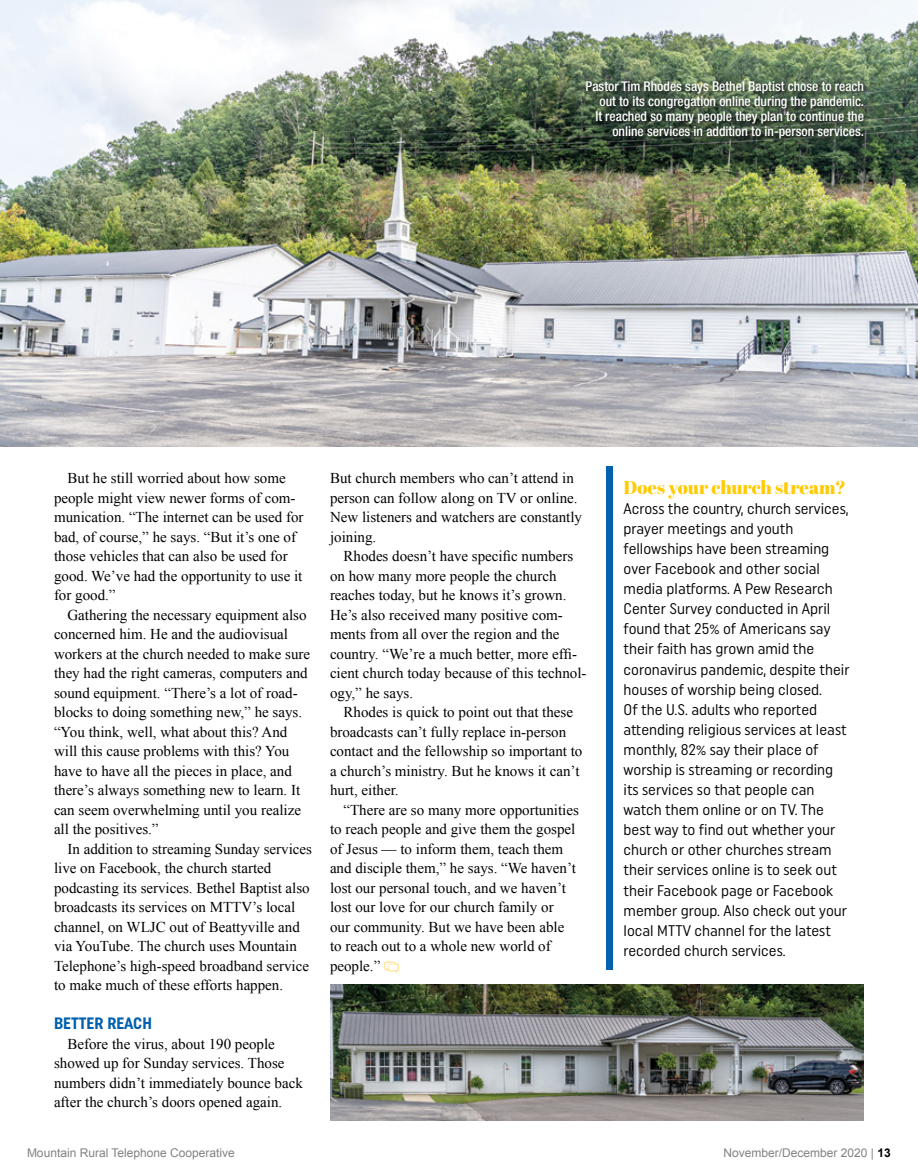
<style>
.page{position:relative;width:918px;height:1175px;background:#fff}
.page>*{position:absolute;margin:0;border:0;box-sizing:border-box;transform-origin:0 0}
.RTM_Sidebar-No_Inden{font:18.6px "Abril Fatface";color:#ffcb05}
.RTM_Subhead_in_Body{font:700 16.5px "Uniform Condensed";color:#0061af}
.RTM_Sidebar-No_Inden-2{font:15.45px/20.1px "Uniform Condensed";color:#000}
.RTM_Body_Copy{font:15px/19.5px "Times New Roman";color:#000}
.RTM_Cutlines{font:500 condensed 13.5px/15px "Helvetica Neue LT Std";color:#fff;text-align:right}
.t1{font:12px "Arial";color:#808285}
.s1{font-weight:700;color:#000}
</style>
<div class="page">
<img style="left:0;top:0;width:918px;height:446px">
<div style="left:606px;top:466px;width:7px;height:504px;background:#0061af"></div>
<img style="left:330px;top:984px;width:534px;height:136px">
<div style="left:585px;top:79px;width:284px;height:65px;background:#000;opacity:.75"></div>
<p class="RTM_Cutlines" style="left:586px;top:78px;width:280px">Pastor Tim Rhodes says Bethel Baptist chose to reach out to its congregation online during the pandemic.<br>It reached so many people they plan to continue the online services in addition to in-person services.</p>
<p class="RTM_Body_Copy" style="left:54px;top:468px;width:251px;text-indent:14px">But he still worried about how some people might view newer forms of com&shy;munication. “The internet can be used for bad, of course,” he says. “But it’s one of those vehicles that can also be used for good. We’ve had the opportunity to use it for good.”</p>
<p class="RTM_Body_Copy" style="left:54px;top:604px;width:258px;text-indent:14px">Gathering the necessary equipment also concerned him. He and the audiovisual workers at the church needed to make sure they had the right cameras, computers and sound equipment. “There’s a lot of road&shy;blocks to doing something new,” he says. “You think, well, what about this? And will this cause problems with this? You have to have all the pieces in place, and there’s always something new to learn. It can seem overwhelming until you realize all the positives.”</p>
<p class="RTM_Body_Copy" style="left:54px;top:838px;width:260px;text-indent:14px">In addition to streaming Sunday services live on Facebook, the church started podcasting its services. Bethel Baptist also broadcasts its services on MTTV’s local channel, on WLJC out of Beattyville and via YouTube. The church uses Mountain Telephone’s high-speed broadband service to make much of these efforts happen.</p>
<p class="RTM_Subhead_in_Body" style="left:54px;top:1013px;width:100px">BETTER REACH</p>
<p class="RTM_Body_Copy" style="left:54px;top:1033px;width:250px;text-indent:14px">Before the virus, about 190 people showed up for Sunday services. Those numbers didn’t immediately bounce back after the church’s doors opened again.</p>
<p class="RTM_Body_Copy" style="left:330px;top:468px;width:254px">But church members who can’t attend in person can follow along on TV or online.<br>New listeners and watchers are constantly joining.</p>
<p class="RTM_Body_Copy" style="left:330px;top:546px;width:258px;text-indent:14px">Rhodes doesn’t have specific numbers on how many more people the church reaches today, but he knows it’s grown.<br>He’s also received many positive com&shy;ments from all over the region and the country. “We’re a much better, more effi&shy;cient church today because of this technol&shy;ogy,” he says.</p>
<p class="RTM_Body_Copy" style="left:330px;top:702px;width:254px;text-indent:14px">Rhodes is quick to point out that these broadcasts can’t fully replace in-person contact and the fellowship so important to a church’s ministry. But he knows it can’t hurt, either.</p>
<p class="RTM_Body_Copy" style="left:330px;top:799px;width:250px;text-indent:14px">“There are so many more opportunities to reach people and give them the gospel of Jesus — to inform them, teach them and disciple them,” he says. “We haven’t lost our personal touch, and we haven’t lost our love for our church family or<br>our community. But we have been able to reach out to a whole new world of people.”</p>
<p class="RTM_Sidebar-No_Inden" style="left:624px;top:474px;width:224px">Does your church stream?</p>
<p class="RTM_Sidebar-No_Inden-2" style="left:624px;top:498px;width:228px">Across the country, church services, prayer meetings and youth fellowships have been streaming over Facebook and other social media platforms. A Pew Research<br>Center Survey conducted in April found that 25% of Americans say their faith has grown amid the coronavirus pandemic, despite their houses of worship being closed.<br>Of the U.S. adults who reported attending religious services at least monthly, 82% say their place of worship is streaming or recording its services so that people can watch them online or on TV. The best way to find out whether your church or other churches stream their services online is to seek out their Facebook page or Facebook member group. Also check out your local MTTV channel for the latest recorded church services.</p>
<p class="t1" style="left:27px;top:1144px;width:209px">Mountain Rural Telephone Cooperative</p>
<p class="t1" style="left:724px;top:1144px;width:169px">November/December 2020 | <span class="s1">13</span></p>
</div>
